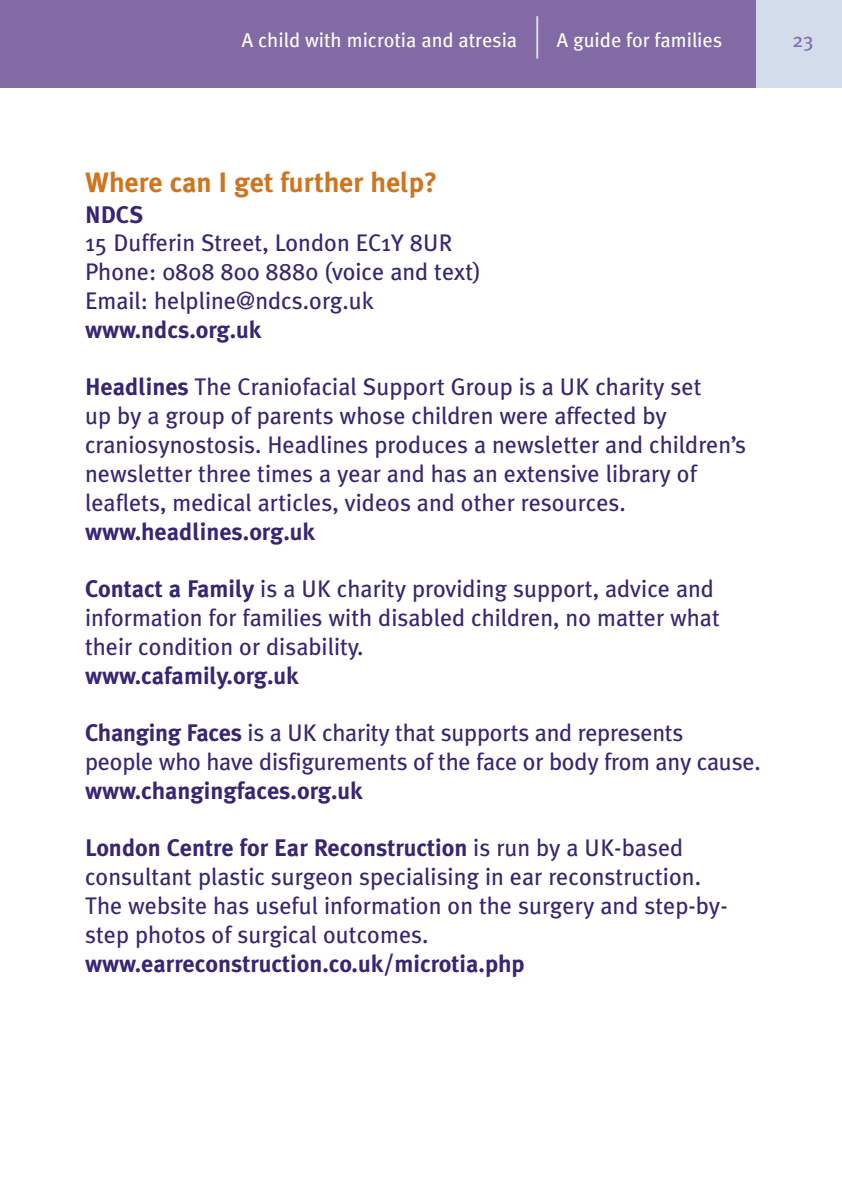
<style>
.page{position:relative;width:842px;height:1191px;background:#fff}
.page>*{position:absolute;margin:0;border:0;box-sizing:border-box;transform-origin:0 0}
.t1{font:700 28px "Meta Plus";color:#d0741f}
.t2{font:24px/28.8px "Meta Plus";color:#382573}
.t3{font:700 24px "Meta Plus";color:#382573}
.t4{font:20px "Meta";color:#fff}
.t5{font:20px "Meta";color:#826ba5}
.s1{font-weight:700}
</style>
<div class="page">
<div style="left:0;top:0;width:842px;height:88px;background:#826ba5"></div>
<div style="left:757px;top:0;width:85px;height:88px;background:#d2dceb"></div>
<hr style="left:536px;top:16px;width:2px;height:43px;background:#d2dceb">
<p class="t4" style="left:242px;top:28px;width:277px">A child with microtia and atresia</p>
<p class="t4" style="left:557px;top:28px;width:167px">A guide for families</p>
<p class="t5" style="left:792px;top:28px;width:23px">23</p>
<p class="t1" style="left:85px;top:166px;width:354px">Where can I get further help?</p>
<p class="t3" style="left:85px;top:200px;width:60px">NDCS</p>
<p class="t2" style="left:85px;top:229px;width:397px">15 Dufferin Street, London EC1Y 8UR<br>Phone: 0808 800 8880 (voice and text)<br>Email: helpline@ndcs.org.uk</p>
<p class="t3" style="left:85px;top:315px;width:178px">www.ndcs.org.uk</p>
<p class="t2" style="left:85px;top:373px;width:663px"><span class="s1">Headlines</span> The Craniofacial Support Group is a UK charity set<br>up by a group of parents whose children were affected by craniosynostosis. Headlines produces a newsletter and children’s newsletter three times a year and has an extensive library of leaflets, medical articles, videos and other resources.</p>
<p class="t3" style="left:85px;top:517px;width:231px">www.headlines.org.uk</p>
<p class="t2" style="left:85px;top:574px;width:636px"><span class="s1">Contact a Family</span> is a UK charity providing support, advice and information for families with disabled children, no matter what their condition or disability.</p>
<p class="t3" style="left:85px;top:661px;width:215px">www.cafamily.org.uk</p>
<p class="t2" style="left:85px;top:718px;width:677px"><span class="s1">Changing Faces</span> is a UK charity that supports and represents<br>people who have disfigurements of the face or body from any cause.</p>
<p class="t3" style="left:85px;top:776px;width:279px">www.changingfaces.org.uk</p>
<p class="t2" style="left:85px;top:833px;width:644px"><span class="s1">London Centre for Ear Reconstruction</span> is run by a UK-based consultant plastic surgeon specialising in ear reconstruction.<br>The website has useful information on the surgery and step-by&shy;step photos of surgical outcomes.</p>
<p class="t3" style="left:85px;top:949px;width:441px">www.earreconstruction.co.uk/microtia.php</p>
</div>
